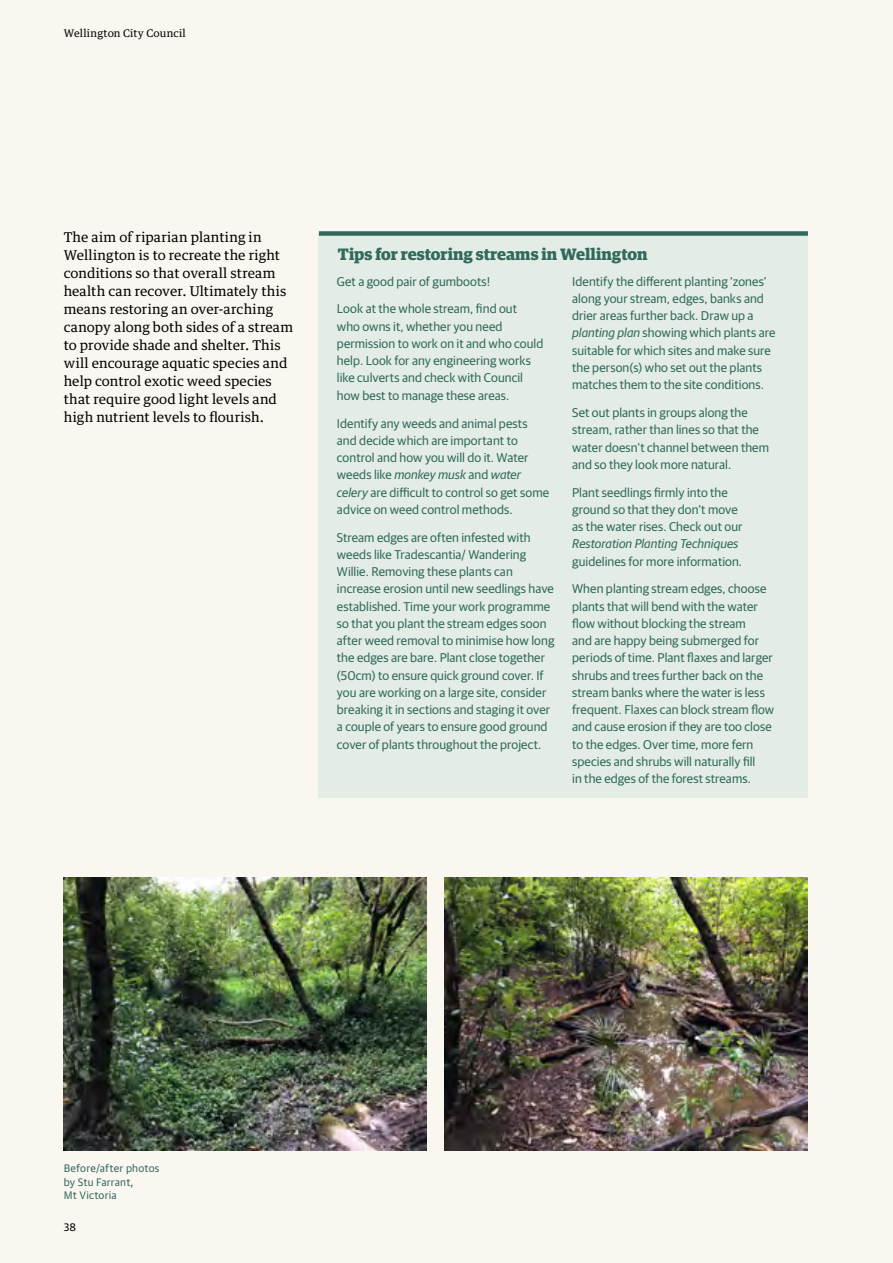
<style>
.page{position:relative;width:893px;height:1263px;background:#faf6f0}
.page>*{position:absolute;margin:0;border:0;box-sizing:border-box;transform-origin:0 0}
.t1{font:700 16.5px "Guardian Egyp";color:#316a5c}
.t2{font:13.5px/18px "Guardian Text Egyp";letter-spacing:.005em;color:#000}
.t3{font:12.75px/17.2px "Guardian Sans";letter-spacing:.005em;color:#316a5c}
.t4{font:italic 12.75px "Guardian Sans";color:#316a5c}
.t5{font:10.5px/13.5px "Guardian Text Sans";letter-spacing:.015em;color:#316a5c}
.t6{font:10.5px "Guardian Text Egyp";letter-spacing:.02em;color:#000}
.t7{font:10.5px "Guardian Text Sans";color:#000}
.s1{font-style:italic}
</style>
<div class="page">
<img style="left:445px;top:878px;width:363px;height:272px">
<img style="left:64px;top:878px;width:363px;height:272px">
<div style="left:319px;top:233px;width:489px;height:565px;background:#e4ede5"></div>
<div style="left:319px;top:231px;width:489px;height:5px;background:#316a5c"></div>
<p class="t6" style="left:64px;top:25px;width:124px">Wellington City Council</p>
<p class="t2" style="left:64px;top:227px;width:231px">The aim of riparian planting in Wellington is to recreate the right conditions so that overall stream health can recover. Ultimately this means restoring an over-arching canopy along both sides of a stream to provide shade and shelter. This will encourage aquatic species and help control exotic weed species that require good light levels and high nutrient levels to flourish.</p>
<p class="t1" style="left:338px;top:242px;width:311px">Tips for restoring streams in Wellington</p>
<p class="t3" style="left:337px;top:266px;width:182px;line-height:27.8px">Get a good pair of gumboots!<br>Look at the whole stream, find out</p>
<p class="t3" style="left:337px;top:317px;width:208px">who owns it, whether you need permission to work on it and who could help. Look for any engineering works like culverts and check with Council how best to manage these areas.</p>
<p class="t3" style="left:337px;top:413px;width:214px">Identify any weeds and animal pests and decide which are important to control and how you will do it. Water weeds like <span class="s1">monkey musk</span> and <span class="s1">water celery</span> are difficult to control so get some advice on weed control methods.</p>
<p class="t3" style="left:337px;top:527px;width:219px">Stream edges are often infested with weeds like Tradescantia/ Wandering Willie. Removing these plants can increase erosion until new seedlings have established. Time your work programme so that you plant the stream edges soon after weed removal to minimise how long the edges are bare. Plant close together (50cm) to ensure quick ground cover. If you are working on a large site, consider breaking it in sections and staging it over a couple of years to ensure good ground cover of plants throughout the project.</p>
<p class="t3" style="left:572px;top:272px;width:205px">Identify the different planting ‘zones’ along your stream, edges, banks and drier areas further back. Draw up a <span class="s1">planting plan</span> showing which plants are suitable for which sites and make sure the person(s) who set out the plants matches them to the site conditions.</p>
<p class="t3" style="left:572px;top:403px;width:198px">Set out plants in groups along the stream, rather than lines so that the water doesn’t channel between them and so they look more natural.</p>
<p class="t3" style="left:572px;top:482px;width:172px">Plant seedlings firmly into the ground so that they don’t move as the water rises. Check out our</p>
<p class="t4" style="left:572px;top:535px;width:168px">Restoration Planting Techniques</p>
<p class="t3" style="left:572px;top:546px;width:196px;line-height:27.8px">guidelines for more information.<br>When planting stream edges, choose</p>
<p class="t3" style="left:572px;top:596px;width:204px">plants that will bend with the water flow without blocking the stream<br>and are happy being submerged for periods of time. Plant flaxes and larger shrubs and trees further back on the stream banks where the water is less frequent. Flaxes can block stream flow and cause erosion if they are too close to the edges. Over time, more fern species and shrubs will naturally fill<br>in the edges of the forest streams.</p>
<p class="t5" style="left:64px;top:1160px;width:97px">Before/after photos by Stu Farrant,<br>Mt Victoria</p>
<p class="t7" style="left:64px;top:1218px;width:14px">38</p>
</div>
